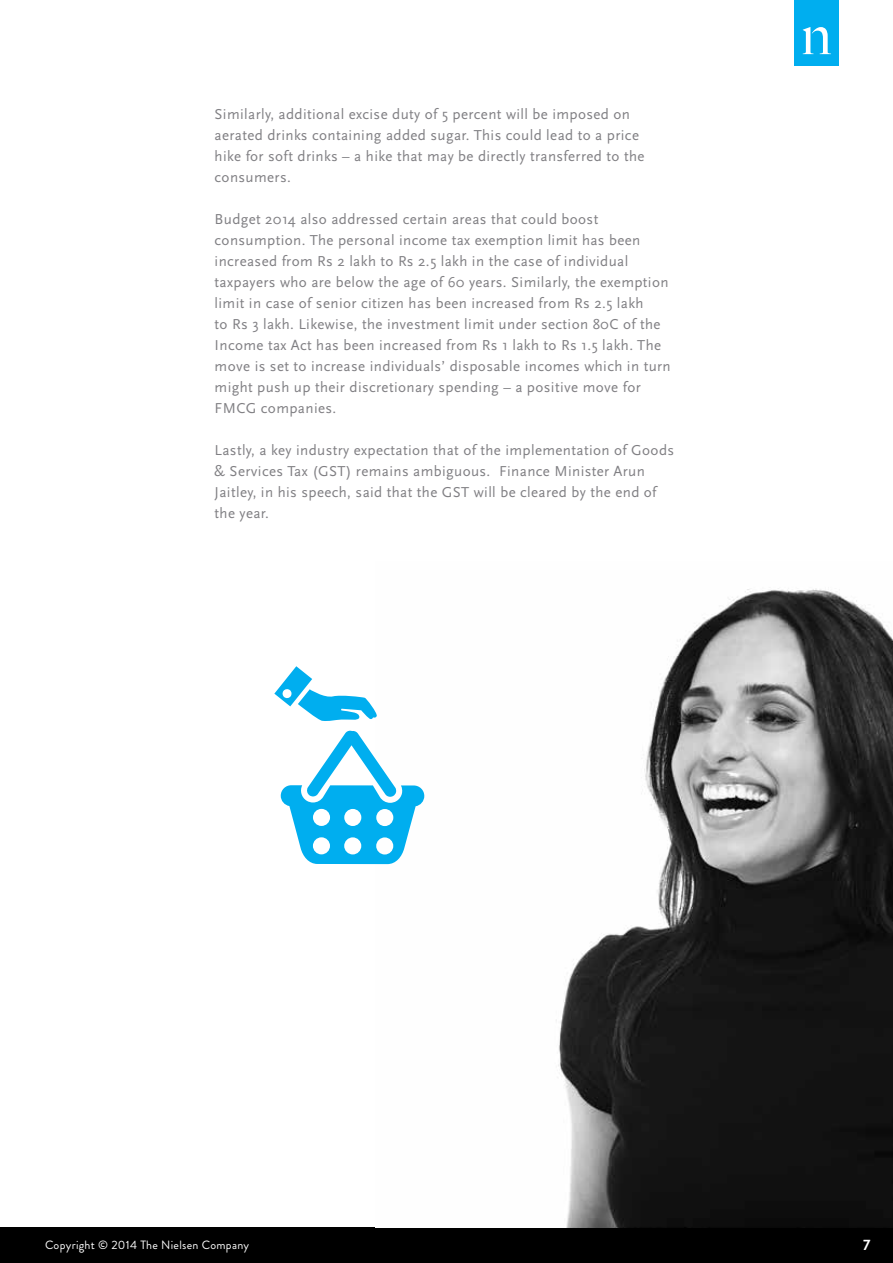
<style>
.page{position:relative;width:893px;height:1263px;background:#fff}
.page>*{position:absolute;margin:0;border:0;box-sizing:border-box;transform-origin:0 0}
.t1{font:15px/21px "Scala Sans OT";letter-spacing:.025em;color:#807f83}
.t2{font:700 15px "Brandon Grotesque";color:#fff}
.t3{font:12px "Brandon Grotesque";letter-spacing:.025em;color:#fff}
</style>
<div class="page">
<div style="left:0;top:1227px;width:893px;height:36px;background:#000"></div>
<div style="left:795px;top:0;width:44px;height:65px;background:#00adef"></div>
<svg style="left:803px;top:27px;width:28px;height:27px"></svg>
<img style="left:375px;top:588px;width:518px;height:639px">
<svg style="left:281px;top:731px;width:143px;height:133px"></svg>
<svg style="left:274px;top:666px;width:104px;height:55px"></svg>
<p class="t1" style="left:215px;top:104px;width:431px">Similarly, additional excise duty of 5 percent will be imposed on aerated drinks containing added sugar. This could lead to a price hike for soft drinks – a hike that may be directly transferred to the consumers.</p>
<p class="t1" style="left:215px;top:209px;width:458px">Budget 2014 also addressed certain areas that could boost consumption. The personal income tax exemption limit has been increased from Rs 2 lakh to Rs 2.5 lakh in the case of individual taxpayers who are below the age of 60 years. Similarly, the exemption limit in case of senior citizen has been increased from Rs 2.5 lakh<br>to Rs 3 lakh. Likewise, the investment limit under section 80C of the Income tax Act has been increased from Rs 1 lakh to Rs 1.5 lakh. The move is set to increase individuals’ disposable incomes which in turn might push up their discretionary spending – a positive move for FMCG companies.</p>
<p class="t1" style="left:215px;top:440px;width:461px">Lastly, a key industry expectation that of the implementation of Goods &amp; Services Tax (GST) remains ambiguous. Finance Minister Arun Jaitley, in his speech, said that the GST will be cleared by the end of the year.</p>
<p class="t3" style="left:45px;top:1237px;width:206px">Copyright © 2014 The Nielsen Company</p>
<p class="t2" style="left:863px;top:1234px;width:9px">7</p>
</div>
